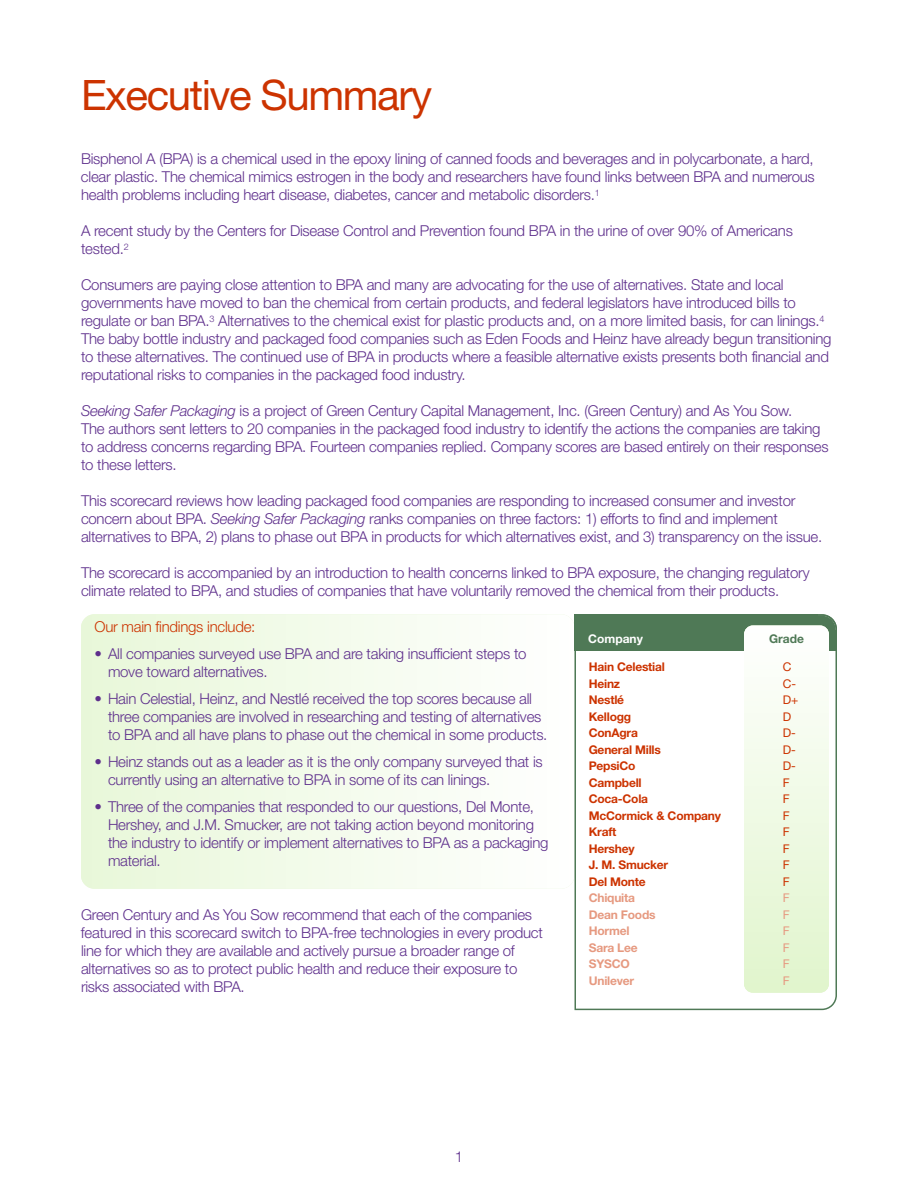
<style>
.page{position:relative;width:918px;height:1188px;background:#fff}
.page>*{position:absolute;margin:0;border:0;box-sizing:border-box;transform-origin:0 0}
.t1{font:42px "Helvetica Neue";letter-spacing:-.035em;color:#c30}
.t2{font:300 15px/18px "Helvetica Neue";letter-spacing:-.015em;color:#5e2f8c}
.t3{font:300 15px "Helvetica Neue";letter-spacing:-.015em;color:#c30}
.t4{font:700 12px "Helvetica Neue";letter-spacing:-.015em;color:#c30}
.t5{font:700 12px "Helvetica Neue";letter-spacing:-.015em;color:#e69980}
.t6{font:12px "Helvetica Neue";color:#c30}
.t7{font:700 12px "Helvetica Neue";color:#fff}
.t8{font:12px "Helvetica Neue";color:#e69980}
.t9{font:700 12px "Helvetica Neue";color:#4f7956}
.s1{font-style:italic}
</style>
<div class="page">
<div style="left:81px;top:614px;width:493px;height:275px;background:linear-gradient(to right,#e8f7d9,#fff);border-radius:14px"></div>
<svg style="left:574px;top:651px;width:263px;height:359px"></svg>
<svg style="left:818px;top:614px;width:19px;height:16px"></svg>
<div style="left:574px;top:630px;width:263px;height:21px;background:#4f7956"></div>
<div style="left:574px;top:614px;width:244px;height:37px;background:#4f7956"></div>
<div style="left:744px;top:625px;width:85px;height:368px;background:linear-gradient(to bottom,#fffffe,#e1f5cc);border-radius:9px"></div>
<h1 class="t1" style="left:81px;top:70px;width:353px">Executive Summary</h1>
<p class="t2" style="left:81px;top:150px;width:735px;text-align:justify">Bisphenol A (BPA) is a chemical used in the epoxy lining of canned foods and beverages and in polycarbonate, a hard, clear plastic. The chemical mimics estrogen in the body and researchers have found links between BPA and numerous health problems including heart disease, diabetes, cancer and metabolic disorders.<sup>1</sup></p>
<p class="t2" style="left:81px;top:222px;width:713px">A recent study by the Centers for Disease Control and Prevention found BPA in the urine of over 90% of Americans tested.<sup>2</sup></p>
<p class="t2" style="left:81px;top:276px;width:752px">Consumers are paying close attention to BPA and many are advocating for the use of alternatives. State and local governments have moved to ban the chemical from certain products, and federal legislators have introduced bills to regulate or ban BPA.<sup>3</sup> Alternatives to the chemical exist for plastic products and, on a more limited basis, for can linings.<sup>4<br></sup>The baby bottle industry and packaged food companies such as Eden Foods and Heinz have already begun transitioning to these alternatives. The continued use of BPA in products where a feasible alternative exists presents both financial and reputational risks to companies in the packaged food industry.</p>
<p class="t2" style="left:81px;top:402px;width:749px"><span class="s1">Seeking Safer Packaging</span> is a project of Green Century Capital Management, Inc. (Green Century) and As You Sow.<br>The authors sent letters to 20 companies in the packaged food industry to identify the actions the companies are taking to address concerns regarding BPA. Fourteen companies replied. Company scores are based entirely on their responses to these letters.</p>
<p class="t2" style="left:81px;top:492px;width:743px">This scorecard reviews how leading packaged food companies are responding to increased consumer and investor concern about BPA. <span class="s1">Seeking Safer Packaging</span> ranks companies on three factors: 1) efforts to find and implement alternatives to BPA, 2) plans to phase out BPA in products for which alternatives exist, and 3) transparency on the issue.</p>
<p class="t2" style="left:81px;top:564px;width:730px">The scorecard is accompanied by an introduction to health concerns linked to BPA exposure, the changing regulatory climate related to BPA, and studies of companies that have voluntarily removed the chemical from their products.</p>
<p class="t3" style="left:95px;top:618px;width:162px">Our main findings include:</p>
<p class="t2" style="left:108px;top:645px;width:420px;text-indent:-14px">• All companies surveyed use BPA and are taking insufficient steps to move toward alternatives.</p>
<p class="t2" style="left:108px;top:690px;width:441px;text-indent:-14px">• Hain Celestial, Heinz, and Nestlé received the top scores because all three companies are involved in researching and testing of alternatives to BPA and all have plans to phase out the chemical in some products.</p>
<p class="t2" style="left:108px;top:753px;width:436px;text-indent:-13px">• Heinz stands out as a leader as it is the only company surveyed that is currently using an alternative to BPA in some of its can linings.</p>
<p class="t2" style="left:108px;top:798px;width:442px;text-indent:-13px">• Three of the companies that responded to our questions, Del Monte, Hershey, and J.M. Smucker, are not taking action beyond monitoring the industry to identify or implement alternatives to BPA as a packaging material.</p>
<p class="t7" style="left:588px;top:631px;width:56px">Company</p>
<p class="t9" style="left:769px;top:631px;width:36px">Grade</p>
<p class="t4" style="left:589px;top:659px;width:78px">Hain Celestial</p>
<p class="t6" style="left:783px;top:660px;width:10px">C</p>
<p class="t4" style="left:589px;top:676px;width:33px">Heinz</p>
<p class="t6" style="left:783px;top:676px;width:15px">C-</p>
<p class="t4" style="left:589px;top:692px;width:37px">Nestlé</p>
<p class="t6" style="left:783px;top:693px;width:17px">D+</p>
<p class="t4" style="left:589px;top:709px;width:44px">Kellogg</p>
<p class="t6" style="left:783px;top:709px;width:10px">D</p>
<p class="t4" style="left:589px;top:725px;width:51px">ConAgra</p>
<p class="t6" style="left:783px;top:726px;width:14px">D-</p>
<p class="t4" style="left:589px;top:742px;width:74px">General Mills</p>
<p class="t6" style="left:783px;top:742px;width:14px">D-</p>
<p class="t4" style="left:589px;top:758px;width:48px">PepsiCo</p>
<p class="t6" style="left:783px;top:759px;width:14px">D-</p>
<p class="t4" style="left:589px;top:775px;width:54px">Campbell</p>
<p class="t6" style="left:783px;top:775px;width:8px">F</p>
<p class="t4" style="left:589px;top:791px;width:61px">Coca-Cola</p>
<p class="t6" style="left:783px;top:792px;width:8px">F</p>
<p class="t4" style="left:589px;top:808px;width:134px">McCormick &amp; Company</p>
<p class="t6" style="left:783px;top:808px;width:8px">F</p>
<p class="t4" style="left:589px;top:824px;width:29px">Kraft</p>
<p class="t6" style="left:783px;top:825px;width:8px">F</p>
<p class="t4" style="left:589px;top:841px;width:47px">Hershey</p>
<p class="t6" style="left:783px;top:841px;width:8px">F</p>
<p class="t4" style="left:589px;top:857px;width:81px">J. M. Smucker</p>
<p class="t6" style="left:783px;top:858px;width:8px">F</p>
<p class="t4" style="left:589px;top:874px;width:59px">Del Monte</p>
<p class="t6" style="left:783px;top:874px;width:8px">F</p>
<p class="t5" style="left:589px;top:890px;width:48px">Chiquita</p>
<p class="t8" style="left:783px;top:891px;width:8px">F</p>
<p class="t5" style="left:589px;top:907px;width:68px">Dean Foods</p>
<p class="t8" style="left:783px;top:907px;width:8px">F</p>
<p class="t5" style="left:589px;top:923px;width:42px">Hormel</p>
<p class="t8" style="left:783px;top:924px;width:8px">F</p>
<p class="t5" style="left:589px;top:940px;width:51px">Sara Lee</p>
<p class="t8" style="left:783px;top:940px;width:8px">F</p>
<p class="t5" style="left:589px;top:956px;width:42px">SYSCO</p>
<p class="t8" style="left:783px;top:957px;width:8px">F</p>
<p class="t5" style="left:589px;top:973px;width:47px">Unilever</p>
<p class="t8" style="left:783px;top:973px;width:8px">F</p>
<p class="t2" style="left:81px;top:906px;width:463px">Green Century and As You Sow recommend that each of the companies featured in this scorecard switch to BPA-free technologies in every product line for which they are available and actively pursue a broader range of alternatives so as to protect public health and reduce their exposure to risks associated with BPA.</p>
<p class="t2" style="left:455px;top:1147px;width:10px">1</p>
</div>
